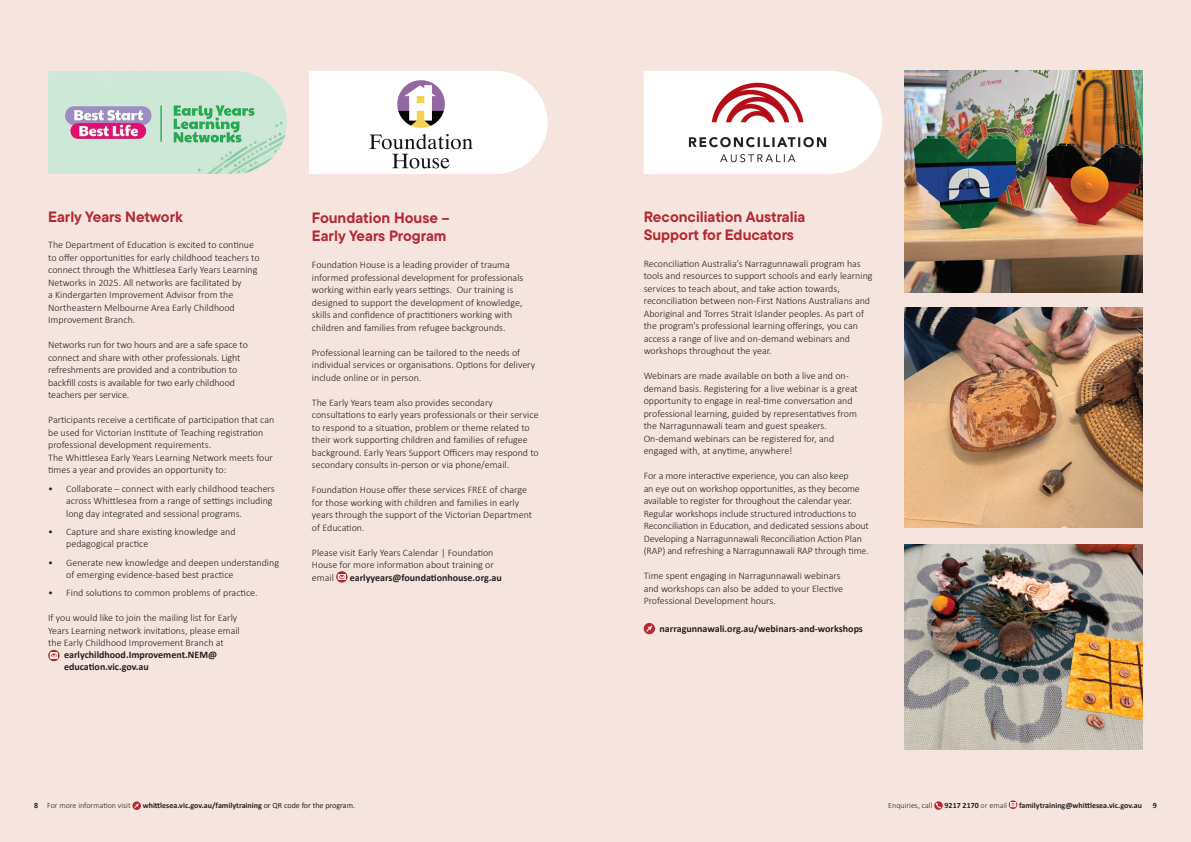
<style>
.page{position:relative;width:1191px;height:842px;background:#f6e5df}
.page>*{position:absolute;margin:0;border:0;box-sizing:border-box;transform-origin:0 0}
.t1{font:700 15px/18px "TT Commons Pro";color:#b32a33}
.t2{font:300 10px/12.5px "Calibri";color:#231f20}
.t3{font:700 10px/12px "Calibri";color:#231f20}
.t4{font:700 8px "Calibri";color:#231f20}
.t5{font:300 8px "Calibri";color:#231f20}
.s1{font-weight:700}
.s2{font-weight:400}
.s3{font-weight:300}
</style>
<div class="page">
<svg style="left:132px;top:801px;width:9px;height:9px"></svg>
<svg style="left:336px;top:571px;width:11px;height:12px"></svg>
<svg style="left:338px;top:574px;width:7px;height:6px"></svg>
<svg style="left:48px;top:650px;width:12px;height:11px"></svg>
<svg style="left:50px;top:653px;width:8px;height:5px"></svg>
<img style="left:48px;top:71px;width:239px;height:103px">
<svg style="left:309px;top:71px;width:238px;height:103px"></svg>
<img style="left:359px;top:72px;width:122px;height:102px">
<svg style="left:644px;top:71px;width:238px;height:103px"></svg>
<img style="left:677px;top:74px;width:161px;height:97px">
<img style="left:904px;top:71px;width:239px;height:221px">
<img style="left:904px;top:307px;width:239px;height:221px">
<img style="left:904px;top:544px;width:239px;height:206px">
<svg style="left:934px;top:801px;width:8px;height:9px"></svg>
<svg style="left:1008px;top:800px;width:9px;height:9px"></svg>
<svg style="left:1010px;top:803px;width:6px;height:4px"></svg>
<svg style="left:643px;top:623px;width:12px;height:11px"></svg>
<h1 class="t1" style="left:48px;top:207px;width:136px">Early Years Network</h1>
<p class="t2" style="left:48px;top:239px;width:213px">The Department of Education is excited to continue to offer opportunities for early childhood teachers to connect through the Whittlesea Early Years Learning Networks in 2025. All networks are facilitated by<br>a Kindergarten Improvement Advisor from the Northeastern Melbourne Area Early Childhood Improvement Branch.</p>
<p class="t2" style="left:48px;top:339px;width:201px">Networks run for two hours and are a safe space to connect and share with other professionals. Light refreshments are provided and a contribution to backfill costs is available for two early childhood teachers per service.</p>
<p class="t2" style="left:48px;top:414px;width:228px">Participants receive a certificate of participation that can be used for Victorian Institute of Teaching registration professional development requirements.<br>The Whittlesea Early Years Learning Network meets four times a year and provides an opportunity to:</p>
<p class="t2" style="left:66px;top:482px;width:210px;text-indent:-18px">• Collaborate – connect with early childhood teachers across Whittlesea from a range of settings including long day integrated and sessional programs.</p>
<p class="t2" style="left:66px;top:525px;width:171px;text-indent:-18px">• Capture and share existing knowledge and pedagogical practice</p>
<p class="t2" style="left:66px;top:556px;width:214px;text-indent:-18px">• Generate new knowledge and deepen understanding of emerging evidence-based best practice</p>
<p class="t2" style="left:48px;top:586px;width:211px">• Find solutions to common problems of practice.</p>
<p class="t2" style="left:48px;top:611px;width:193px">If you would like to join the mailing list for Early<br>Years Learning network invitations, please email the Early Childhood Improvement Branch at</p>
<p class="t3" style="left:64px;top:648px;width:155px">earlychildhood.Improvement.NEM@ education.vic.gov.au</p>
<h1 class="t1" style="left:312px;top:209px;width:139px">Foundation House –<br>Early Years Program</h1>
<p class="t2" style="left:312px;top:258px;width:213px">Foundation House is a leading provider of trauma informed professional development for professionals working within early years settings. Our training is designed to support the development of knowledge, skills and confidence of practitioners working with children and families from refugee backgrounds.</p>
<p class="t2" style="left:312px;top:346px;width:225px">Professional learning can be tailored to the needs of individual services or organisations. Options for delivery include online or in person.</p>
<p class="t2" style="left:312px;top:396px;width:228px">The Early Years team also provides secondary consultations to early years professionals or their service to respond to a situation, problem or theme related to their work supporting children and families of refugee background. Early Years Support Officers may respond to secondary consults in-person or via phone/email.</p>
<p class="t2" style="left:312px;top:483px;width:222px">Foundation House offer these services FREE of charge for those working with children and families in early years through the support of the Victorian Department of Education.</p>
<p class="t2" style="left:312px;top:546px;width:183px;text-align:justify">Please visit Early Years Calendar | Foundation House for more information about training or email</p>
<p class="t3" style="left:350px;top:571px;width:154px">earlyyears@foundationhouse.org.au</p>
<p class="t5" style="left:34px;top:800px;width:98px"><span class="s1">8</span> For more information visit</p>
<p class="t4" style="left:143px;top:800px;width:214px">whittlesea.vic.gov.au/familytraining <span class="s2">or QR code for the program.</span></p>
<h1 class="t1" style="left:643px;top:208px;width:163px">Reconciliation Australia<br>Support for Educators</h1>
<p class="t2" style="left:643px;top:257px;width:230px">Reconciliation Australia’s Narragunnawali program has tools and resources to support schools and early learning services to teach about, and take action towards, reconciliation between non-First Nations Australians and Aboriginal and Torres Strait Islander peoples. As part of the program’s professional learning offerings, you can access a range of live and on-demand webinars and workshops throughout the year.</p>
<p class="t2" style="left:643px;top:370px;width:216px">Webinars are made available on both a live and on&shy;demand basis. Registering for a live webinar is a great opportunity to engage in real-time conversation and professional learning, guided by representatives from the Narragunnawali team and guest speakers.<br>On-demand webinars can be registered for, and engaged with, at anytime, anywhere!</p>
<p class="t2" style="left:643px;top:470px;width:227px">For a more interactive experience, you can also keep<br>an eye out on workshop opportunities, as they become available to register for throughout the calendar year.<br>Regular workshops include structured introductions to Reconciliation in Education, and dedicated sessions about Developing a Narragunnawali Reconciliation Action Plan (RAP) and refreshing a Narragunnawali RAP through time.</p>
<p class="t2" style="left:643px;top:570px;width:201px">Time spent engaging in Narragunnawali webinars and workshops can also be added to your Elective<br>Professional Development hours.</p>
<p class="t3" style="left:659px;top:623px;width:205px">narragunnawali.org.au/webinars-and-workshops</p>
<p class="t5" style="left:888px;top:800px;width:46px">Enquiries, call</p>
<p class="t4" style="left:944px;top:800px;width:64px">9217 2170 <span class="s3">or email</span></p>
<p class="t4" style="left:1019px;top:800px;width:124px">familytraining@whittlesea.vic.gov.au</p>
<p class="t4" style="left:1152px;top:800px;width:6px">9</p>
</div>
